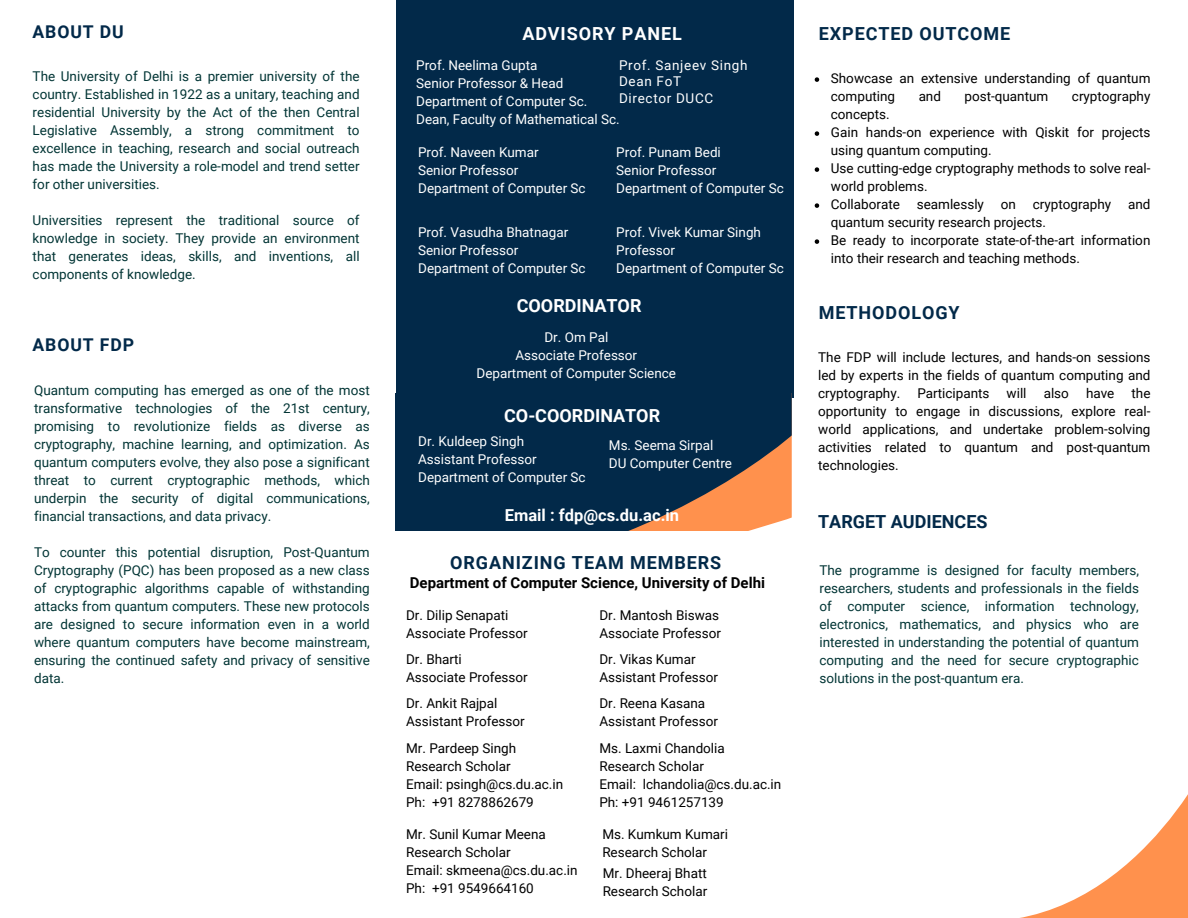
<style>
.page{position:relative;width:1188px;height:918px;background:#fff}
.page>*{position:absolute;margin:0;border:0;box-sizing:border-box;transform-origin:0 0}
.t1{font:700 18px "Roboto";letter-spacing:.05em;color:#022949}
.t2{font:700 18px "Roboto";color:#fff}
.t3{font:700 18px "Roboto";color:#022949}
.t4{font:700 18px "Roboto";letter-spacing:.05em;color:#fff}
.t5{font:700 17.55px "Roboto";letter-spacing:.05em;color:#022949}
.t6{font:700 16.5px "Roboto";color:#fff}
.t7{font:700 15px "Roboto";color:#000}
.t8{font:13.5px/18px "Roboto";color:#023535;text-align:justify}
.t9{font:13.5px/18px "Roboto";color:#000}
.t10{font:13.5px/18px "Roboto";color:#fff}
.t11{font:13.5px "Roboto";letter-spacing:.05em;color:#fff}
</style>
<div class="page">
<div style="left:396px;top:0;width:397px;height:398px;background:#022949"></div>
<svg style="left:396px;top:393px;width:396px;height:137px;background:#21364a"></svg>
<svg style="left:1020px;top:794px;width:168px;height:124px"></svg>
<svg style="left:815px;top:77px;width:4px;height:5px"></svg>
<svg style="left:815px;top:131px;width:4px;height:5px"></svg>
<svg style="left:815px;top:167px;width:4px;height:5px"></svg>
<svg style="left:815px;top:203px;width:4px;height:5px"></svg>
<svg style="left:815px;top:239px;width:4px;height:5px"></svg>
<p class="t5" style="left:33px;top:21px;width:93px">ABOUT DU</p>
<p class="t8" style="left:33px;top:68px;width:329px">The University of Delhi is a premier university of the country. Established in 1922 as a unitary, teaching and residential University by the Act of the then Central Legislative Assembly, a strong commitment to excellence in teaching, research and social outreach has made the University a role-model and trend setter for other universities.</p>
<p class="t8" style="left:33px;top:212px;width:329px">Universities represent the traditional source of knowledge in society. They provide an environment that generates ideas, skills, and inventions, all components of knowledge.</p>
<p class="t5" style="left:33px;top:334px;width:103px">ABOUT FDP</p>
<p class="t8" style="left:34px;top:382px;width:337px">Quantum computing has emerged as one of the most transformative technologies of the 21st century, promising to revolutionize fields as diverse as cryptography, machine learning, and optimization. As quantum computers evolve, they also pose a significant threat to current cryptographic methods, which underpin the security of digital communications, financial transactions, and data privacy.</p>
<p class="t8" style="left:34px;top:544px;width:337px">To counter this potential disruption, Post-Quantum Cryptography (PQC) has been proposed as a new class of cryptographic algorithms capable of withstanding attacks from quantum computers. These new protocols are designed to secure information even in a world where quantum computers have become mainstream, ensuring the continued safety and privacy of sensitive data.</p>
<p class="t4" style="left:522px;top:24px;width:161px">ADVISORY PANEL</p>
<p class="t1" style="left:819px;top:24px;width:193px">EXPECTED OUTCOME</p>
<p class="t11" style="left:619px;top:57px;width:130px">Prof. Sanjeev Singh</p>
<h1 class="t10" style="left:619px;top:73px;width:64px">Dean FoT</h1>
<p class="t11" style="left:619px;top:91px;width:96px">Director DUCC</p>
<p class="t10" style="left:416px;top:56px;width:123px">Prof. Neelima Gupta</p>
<p class="t10" style="left:416px;top:74px;width:173px">Senior Professor &amp; Head<br>Department of Computer Sc.</p>
<h1 class="t10" style="left:416px;top:110px;width:205px">Dean, Faculty of Mathematical Sc.</h1>
<p class="t10" style="left:418px;top:144px;width:122px">Prof. Naveen Kumar</p>
<p class="t10" style="left:418px;top:162px;width:102px">Senior Professor</p>
<h1 class="t10" style="left:418px;top:180px;width:169px">Department of Computer Sc</h1>
<p class="t10" style="left:418px;top:223px;width:152px">Prof. Vasudha Bhatnagar</p>
<p class="t10" style="left:418px;top:241px;width:102px">Senior Professor</p>
<p class="t10" style="left:418px;top:259px;width:169px">Department of Computer Sc</p>
<p class="t10" style="left:616px;top:143px;width:106px">Prof. Punam Bedi</p>
<p class="t10" style="left:616px;top:161px;width:102px">Senior Professor</p>
<p class="t10" style="left:616px;top:179px;width:169px">Department of Computer Sc</p>
<p class="t10" style="left:616px;top:223px;width:146px">Prof. Vivek Kumar Singh<br>Professor</p>
<p class="t10" style="left:616px;top:259px;width:169px">Department of Computer Sc</p>
<p class="t2" style="left:517px;top:296px;width:126px">COORDINATOR</p>
<h1 class="t10" style="left:544px;top:328px;width:65px">Dr. Om Pal</h1>
<p class="t10" style="left:515px;top:346px;width:123px">Associate Professor</p>
<p class="t10" style="left:477px;top:364px;width:201px">Department of Computer Science</p>
<p class="t2" style="left:504px;top:405px;width:158px">CO-COORDINATOR</p>
<p class="t10" style="left:418px;top:433px;width:107px">Dr. Kuldeep Singh</p>
<p class="t10" style="left:418px;top:451px;width:120px">Assistant Professor</p>
<p class="t10" style="left:418px;top:469px;width:169px">Department of Computer Sc</p>
<p class="t10" style="left:609px;top:436px;width:106px">Ms. Seema Sirpal</p>
<p class="t10" style="left:609px;top:454px;width:125px">DU Computer Centre</p>
<p class="t6" style="left:505px;top:506px;width:176px">Email : fdp@cs.du.ac.in</p>
<h1 class="t1" style="left:450px;top:552px;width:273px">ORGANIZING TEAM MEMBERS</h1>
<p class="t7" style="left:410px;top:574px;width:357px">Department of Computer Science, University of Delhi</p>
<h1 class="t9" style="left:406px;top:607px;width:104px">Dr. Dilip Senapati</h1>
<p class="t9" style="left:406px;top:625px;width:123px">Associate Professor</p>
<p class="t9" style="left:599px;top:607px;width:121px">Dr. Mantosh Biswas</p>
<p class="t9" style="left:599px;top:625px;width:123px">Associate Professor</p>
<p class="t9" style="left:406px;top:650px;width:57px">Dr. Bharti</p>
<p class="t9" style="left:406px;top:668px;width:123px">Associate Professor</p>
<p class="t9" style="left:599px;top:650px;width:98px">Dr. Vikas Kumar</p>
<p class="t9" style="left:599px;top:668px;width:120px">Assistant Professor</p>
<p class="t9" style="left:406px;top:695px;width:93px">Dr. Ankit Rajpal</p>
<p class="t9" style="left:406px;top:713px;width:120px">Assistant Professor</p>
<h1 class="t9" style="left:599px;top:695px;width:107px">Dr. Reena Kasana</h1>
<p class="t9" style="left:599px;top:713px;width:120px">Assistant Professor</p>
<p class="t9" style="left:406px;top:739px;width:112px">Mr. Pardeep Singh</p>
<p class="t9" style="left:406px;top:757px;width:106px">Research Scholar</p>
<p class="t9" style="left:406px;top:775px;width:159px">Email: psingh@cs.du.ac.in</p>
<h1 class="t9" style="left:406px;top:793px;width:21px">Ph:</h1>
<p class="t9" style="left:432px;top:793px;width:103px">+91 8278862679</p>
<p class="t9" style="left:599px;top:739px;width:127px">Ms. Laxmi Chandolia</p>
<h1 class="t9" style="left:599px;top:757px;width:106px">Research Scholar</h1>
<p class="t9" style="left:599px;top:775px;width:183px">Email: lchandolia@cs.du.ac.in</p>
<p class="t9" style="left:599px;top:793px;width:126px">Ph: +91 9461257139</p>
<p class="t9" style="left:406px;top:825px;width:141px">Mr. Sunil Kumar Meena</p>
<p class="t9" style="left:406px;top:843px;width:106px">Research Scholar</p>
<p class="t9" style="left:406px;top:861px;width:173px">Email: skmeena@cs.du.ac.in</p>
<p class="t9" style="left:406px;top:879px;width:129px">Ph: +91 9549664160</p>
<p class="t9" style="left:602px;top:825px;width:127px">Ms. Kumkum Kumari</p>
<p class="t9" style="left:602px;top:843px;width:106px">Research Scholar</p>
<p class="t9" style="left:603px;top:864px;width:106px">Mr. Dheeraj Bhatt</p>
<p class="t9" style="left:603px;top:882px;width:106px">Research Scholar</p>
<p class="t9" style="left:831px;top:69px;width:321px">Showcase an extensive understanding of quantum computing</p>
<p class="t9" style="left:919px;top:87px;width:24px">and</p>
<p class="t9" style="left:965px;top:87px;width:85px">post-quantum</p>
<p class="t9" style="left:1072px;top:87px;width:80px">cryptography</p>
<p class="t9" style="left:831px;top:105px;width:60px">concepts.</p>
<p class="t9" style="left:831px;top:123px;width:321px">Gain hands-on experience with Qiskit for projects using quantum computing.</p>
<p class="t9" style="left:831px;top:159px;width:321px">Use cutting-edge cryptography methods to solve real&shy;world problems.</p>
<p class="t9" style="left:831px;top:195px;width:321px">Collaborate seamlessly on cryptography and quantum security research projects.</p>
<p class="t9" style="left:831px;top:231px;width:321px">Be ready to incorporate state-of-the-art information into their research and teaching methods.</p>
<p class="t1" style="left:819px;top:302px;width:142px">METHODOLOGY</p>
<p class="t9" style="left:818px;top:349px;width:334px;text-align:justify">The FDP will include lectures, and hands-on sessions led by experts in the fields of quantum computing and cryptography.</p>
<p class="t9" style="left:818px;top:385px;width:334px;text-align:justify;text-indent:313px">the opportunity to engage in discussions, explore real&shy;world applications, and undertake problem-solving activities related to quantum and post-quantum technologies.</p>
<p class="t9" style="left:917px;top:385px;width:74px">Participants</p>
<p class="t9" style="left:1007px;top:385px;width:21px">will</p>
<p class="t9" style="left:1044px;top:385px;width:27px">also</p>
<p class="t9" style="left:1086px;top:385px;width:30px">have</p>
<p class="t3" style="left:818px;top:511px;width:171px">TARGET AUDIENCES</p>
<p class="t8" style="left:819px;top:562px;width:321px">The programme is designed for faculty members, researchers, students and professionals in the fields of computer science, information technology, electronics, mathematics, and physics who are interested in understanding the potential of quantum computing and the need for secure cryptographic solutions in the post-quantum era.</p>
</div>
